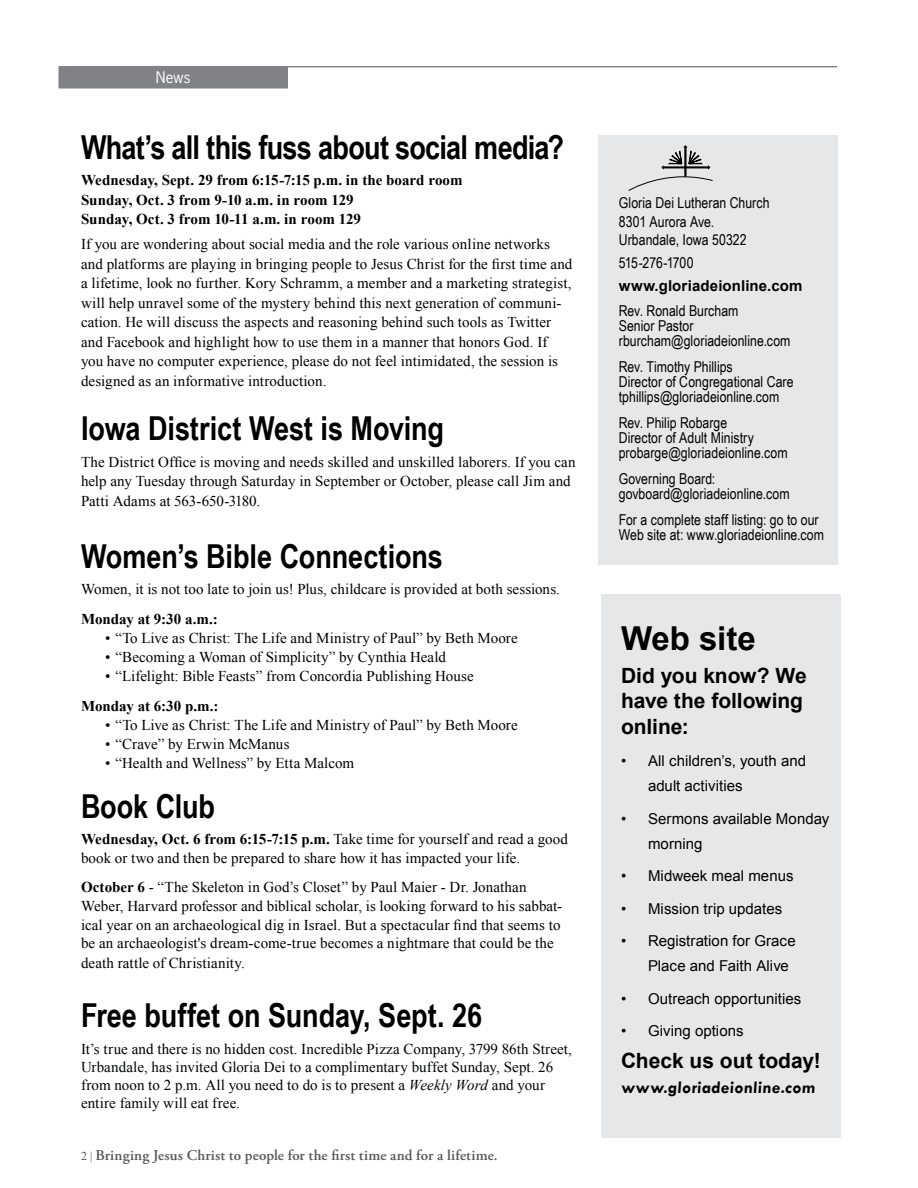
<style>
.page{position:relative;width:918px;height:1188px;background:#fff}
.page>*{position:absolute;margin:0;border:0;box-sizing:border-box;transform-origin:0 0}
.t1{font:700 33px "Arial Narrow";letter-spacing:-.005em;color:#000}
.t2{font:700 33px "Arial";color:#000}
.t3{font:700 21px/25.5px "Arial";color:#000}
.t4{font:700 17.55px "Tw Cen";color:#000}
.t5{font:15px/19.5px "Times New Roman";letter-spacing:.005em;color:#000}
.t6{font:15px/15px "Arial Narrow";letter-spacing:.005em;color:#000}
.t7{font:15px/18px "Times New Roman";letter-spacing:.005em;color:#000600}
.t8{font:15px/25.5px "Arial";letter-spacing:.005em;color:#000}
.t9{font:700 15px/19.5px "Times New Roman";color:#000}
.t10{font:600 15px "Adobe Garamond Pro";letter-spacing:.01em;color:#58595b}
.t11{font:700 15px "Arial";letter-spacing:.01em;color:#000}
.t12{font:15px "Arial Narrow";letter-spacing:-.015em;color:#000}
.t13{font:15px "News Gothic Std";color:#fff}
.s1{font-weight:700}
.s2{color:#000}
.s3{font-style:italic}
.s4{font-family:"Times New Roman";font-weight:400;font-size:12px}
</style>
<div class="page">
<hr style="left:70px;top:66px;width:767px;height:1px;background:#808285">
<div style="left:59px;top:67px;width:228px;height:21px;background:#808285"></div>
<div style="left:598px;top:135px;width:240px;height:430px;background:#e6e7e8"></div>
<svg style="left:628px;top:145px;width:85px;height:46px"></svg>
<div style="left:601px;top:594px;width:240px;height:544px;background:#e6e7e8"></div>
<p class="t13" style="left:156px;top:68px;width:36px">News</p>
<h1 class="t1" style="left:81px;top:122px;width:485px">What’s all this fuss about social media?</h1>
<p class="t9" style="left:81px;top:170px;width:383px">Wednesday, Sept. 29 from 6:15-7:15 p.m. in the board room<br>Sunday, Oct. 3 from 9-10 a.m. in room 129<br>Sunday, Oct. 3 from 10-11 a.m. in room 129</p>
<p class="t5" style="left:81px;top:234px;width:493px">If you are wondering about social media and the role various online networks and platforms are playing in bringing people to Jesus Christ for the first time and a lifetime, look no further. Kory Schramm, a member and a marketing strategist, will help unravel some of the mystery behind this next generation of communi&shy;cation. He will discuss the aspects and reasoning behind such tools as Twitter and Facebook and highlight how to use them in a manner that honors God. If you have no computer experience, please do not feel intimidated, the session is designed as an informative introduction.</p>
<h1 class="t1" style="left:81px;top:404px;width:365px">Iowa District West is Moving</h1>
<p class="t5" style="left:81px;top:452px;width:496px">The District Office is moving and needs skilled and unskilled laborers. If you can help any Tuesday through Saturday in September or October, please call Jim and<br>Patti Adams at 563-650-3180.</p>
<h1 class="t1" style="left:81px;top:531px;width:364px">Women’s Bible Connections</h1>
<p class="t5" style="left:81px;top:579px;width:480px">Women, it is not too late to join us! Plus, childcare is provided at both sessions.</p>
<p class="t9" style="left:81px;top:608px;width:138px">Monday at 9:30 a.m.:</p>
<p class="t5" style="left:105px;top:628px;width:414px">• “To Live as Christ: The Life and Ministry of Paul” by Beth Moore</p>
<p class="t5" style="left:105px;top:647px;width:342px">• “Becoming a Woman of Simplicity” by Cynthia Heald</p>
<p class="t5" style="left:105px;top:666px;width:370px">• “Lifelight: Bible Feasts” from Concordia Publishing House</p>
<p class="t9" style="left:81px;top:696px;width:139px">Monday at 6:30 p.m.:</p>
<p class="t5" style="left:105px;top:715px;width:414px">• “To Live as Christ: The Life and Ministry of Paul” by Beth Moore</p>
<p class="t5" style="left:105px;top:734px;width:186px">• “Crave” by Erwin McManus</p>
<p class="t5" style="left:105px;top:753px;width:251px">• “Health and Wellness” by Etta Malcom</p>
<h1 class="t1" style="left:81px;top:781px;width:136px">Book Club</h1>
<p class="t5" style="left:81px;top:829px;width:489px;line-height:18.8px"><span class="s1">Wednesday, Oct. 6 from 6:15-7:15 p.m.</span> Take time for yourself and read a good book or two and then be prepared to share how it has impacted your life.</p>
<p class="t5" style="left:81px;top:877px;width:483px;line-height:18.9px"><span class="s1">October 6</span> - “The Skeleton in God’s Closet” by Paul Maier - Dr. Jonathan Weber, Harvard professor and biblical scholar, is looking forward to his sabbat&shy;ical year on an archaeological dig in Israel. But a spectacular find that seems to be an archaeologist's dream-come-true becomes a nightmare that could be the death rattle of Christianity.</p>
<h1 class="t1" style="left:81px;top:991px;width:403px">Free buffet on Sunday, Sept. 26</h1>
<p class="t7" style="left:81px;top:1039px;width:493px"><span class="s2">It’s true and there is no hidden cost. Incredible Pizza Company,</span> 3799 86th Street, Urbandale, has invited Gloria Dei to a complimentary buffet Sunday, Sept. 26 from noon to 2 p.m. All you need to do is to present a <span class="s3">Weekly Word</span> and your entire family will eat free.</p>
<p class="t10" style="left:81px;top:1147px;width:418px"><span class="s4">2 |</span> Bringing Jesus Christ to people for the first time and for a lifetime.</p>
<p class="t6" style="left:619px;top:193px;width:152px;line-height:18.3px">Gloria Dei Lutheran Church<br>8301 Aurora Ave.<br>Urbandale, Iowa 50322</p>
<p class="t12" style="left:619px;top:251px;width:76px">515-276-1700</p>
<p class="t11" style="left:619px;top:275px;width:185px">www.gloriadeionline.com</p>
<p class="t6" style="left:619px;top:303px;width:173px">Rev. Ronald Burcham<br>Senior Pastor rburcham@gloriadeionline.com</p>
<p class="t6" style="left:619px;top:359px;width:176px">Rev. Timothy Phillips<br>Director of Congregational Care tphillips@gloriadeionline.com</p>
<p class="t6" style="left:619px;top:415px;width:170px">Rev. Philip Robarge<br>Director of Adult Ministry probarge@gloriadeionline.com</p>
<p class="t6" style="left:619px;top:470px;width:172px">Governing Board: govboard@gloriadeionline.com</p>
<p class="t6" style="left:619px;top:511px;width:207px">For a complete staff listing: go to our<br>Web site at: www.gloriadeionline.com</p>
<h1 class="t2" style="left:621px;top:617px;width:136px">Web site</h1>
<h2 class="t3" style="left:621px;top:663px;width:187px">Did you know? We have the following online:</h2>
<p class="t8" style="left:648px;top:748px;width:160px;text-indent:-27px">• All children’s, youth and adult activities</p>
<p class="t8" style="left:648px;top:806px;width:183px;text-indent:-27px">• Sermons available Monday morning</p>
<p class="t8" style="left:621px;top:863px;width:174px">• Midweek meal menus</p>
<p class="t8" style="left:621px;top:896px;width:163px">• Mission trip updates</p>
<p class="t8" style="left:648px;top:928px;width:149px;text-indent:-27px">• Registration for Grace<br>Place and Faith Alive</p>
<p class="t8" style="left:621px;top:986px;width:182px">• Outreach opportunities</p>
<p class="t8" style="left:621px;top:1018px;width:124px">• Giving options</p>
<h2 class="t3" style="left:621px;top:1049px;width:201px">Check us out today!</h2>
<p class="t4" style="left:621px;top:1077px;width:197px">www.gloriadeionline.com</p>
</div>
